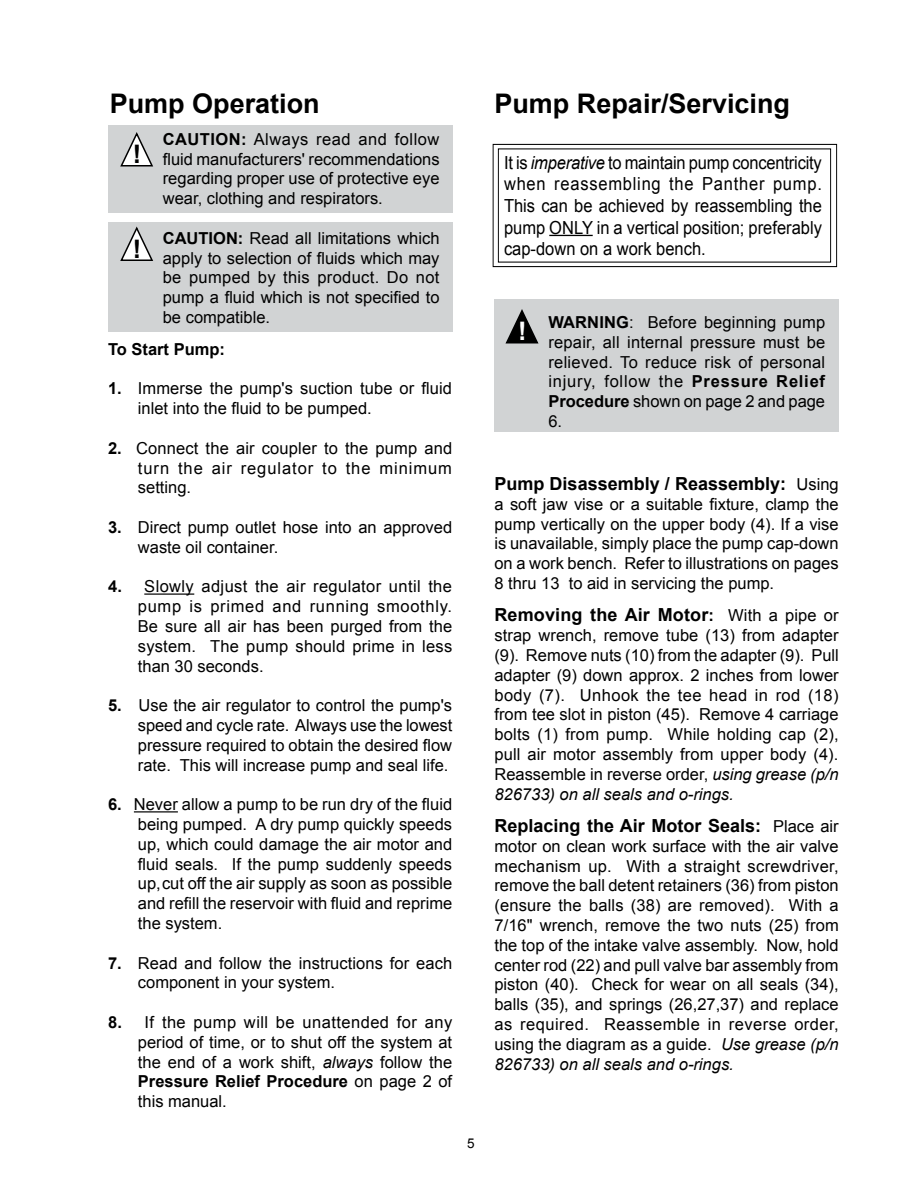
<style>
.page{position:relative;width:918px;height:1188px;background:#fff}
.page>*{position:absolute;margin:0;border:0;box-sizing:border-box;transform-origin:0 0}
.t1{font:700 27px "Arial";color:#000}
.t2{font:700 25.5px "Arial";color:#000}
.t3{font:700 25.5px "Arial";color:#fff}
.t4{font:18px/21.6px "Arial";color:#000;text-align:justify;scale:.92 1}
.t5{font:700 18px "Arial";color:#000}
.t6{font:16.5px/19.8px "Arial";color:#000;text-align:justify}
.t7{font:700 16.5px "Arial";color:#000}
.t8{font:13.5px "Arial";color:#000}
.s1{font-weight:700}
.s2{font-style:italic}
.s3{font-weight:400;font-size:16.5px}
.s4{font-size:16.5px}
</style>
<div class="page">
<div style="left:109px;top:222px;width:344px;height:110px;background:#d1d3d4"></div>
<div style="left:108px;top:125px;width:344px;height:88px;background:#d1d3d4"></div>
<hr style="left:144px;top:593px;width:50px;height:2px;background:#000">
<hr style="left:134px;top:811px;width:44px;height:2px;background:#000">
<div style="left:494px;top:300px;width:345px;height:132px;background:#d1d3d4"></div>
<hr style="left:549px;top:235px;width:44px;height:1px;background:#000">
<div style="left:493px;top:144px;width:344px;height:123px;border:1px solid #000"></div>
<svg style="left:505px;top:309px;width:34px;height:35px"></svg>
<svg style="left:120px;top:132px;width:34px;height:35px"></svg>
<svg style="left:120px;top:226px;width:34px;height:35px"></svg>
<h1 class="t1" style="left:110px;top:86px;width:212px">Pump Operation</h1>
<p class="t6" style="left:163px;top:129px;width:278px"><span class="s1">CAUTION:</span> Always read and follow fluid manufacturers' recommendations regarding proper use of protective eye wear, clothing and respirators.</p>
<p class="t6" style="left:163px;top:228px;width:278px"><span class="s1">CAUTION:</span> Read all limitations which apply to selection of fluids which may be pumped by this product. Do not pump a fluid which is not specified to be compatible.</p>
<p class="t7" style="left:108px;top:338px;width:119px">To Start Pump:</p>
<p class="t6" style="left:138px;top:379px;width:316px;text-indent:-30px"><span class="s1">1.</span> Immerse the pump's suction tube or fluid inlet into the fluid to be pumped.</p>
<p class="t6" style="left:138px;top:438px;width:316px;text-indent:-30px"><span class="s1">2.</span> Connect the air coupler to the pump and turn the air regulator to the minimum setting.</p>
<p class="t6" style="left:138px;top:517px;width:316px;text-indent:-30px"><span class="s1">3.</span> Direct pump outlet hose into an approved waste oil container.</p>
<p class="t6" style="left:138px;top:577px;width:316px;text-indent:-30px"><span class="s1">4.</span> Slowly adjust the air regulator until the pump is primed and running smoothly.<br>Be sure all air has been purged from the system. The pump should prime in less than 30 seconds.</p>
<p class="t6" style="left:138px;top:696px;width:316px;text-indent:-30px"><span class="s1">5.</span> Use the air regulator to control the pump's speed and cycle rate. Always use the lowest pressure required to obtain the desired flow rate. This will increase pump and seal life.</p>
<p class="t6" style="left:138px;top:795px;width:316px;text-indent:-30px"><span class="s1">6.</span> Never allow a pump to be run dry of the fluid being pumped. A dry pump quickly speeds up, which could damage the air motor and fluid seals. If the pump suddenly speeds up,cut off the air supply as soon as possible and refill the reservoir with fluid and reprime the system.</p>
<p class="t6" style="left:138px;top:953px;width:316px;text-indent:-30px"><span class="s1">7.</span> Read and follow the instructions for each component in your system.</p>
<p class="t6" style="left:138px;top:1012px;width:316px;text-indent:-30px"><span class="s1">8.</span> If the pump will be unattended for any period of time, or to shut off the system at the end of a work shift, <span class="s2">always</span> follow the <span class="s1">Pressure Relief Procedure</span> on page 2 of this manual.</p>
<h2 class="t2" style="left:133px;top:137px;width:10px">!</h2>
<h2 class="t2" style="left:133px;top:232px;width:10px">!</h2>
<p class="t8" style="left:467px;top:1134px;width:9px">5</p>
<h1 class="t1" style="left:494px;top:86px;width:297px">Pump Repair/Servicing</h1>
<p class="t4" style="left:504px;top:152px;width:347px">It is <span class="s2">imperative</span> to maintain pump concentricity when reassembling the Panther pump.<br>This can be achieved by reassembling the pump ONLY in a vertical position; preferably cap‑down on a work bench.</p>
<h2 class="t3" style="left:518px;top:314px;width:10px">!</h2>
<p class="t6" style="left:548px;top:313px;width:278px"><span class="s1">WARNING</span>: Before beginning pump repair, all internal pressure must be relieved. To reduce risk of personal injury, follow the <span class="s1">Pressure Relief Procedure</span> shown on page 2 and page 6.</p>
<p class="t5" style="left:494px;top:472px;width:346px">Pump Disassembly / Reassembly: <span class="s3">Using</span></p>
<p class="t6" style="left:494px;top:494px;width:346px">a soft jaw vise or a suitable fixture, clamp the pump vertically on the upper body (4). If a vise is unavailable, simply place the pump cap-down on a work bench. Refer to illustrations on pages 8 thru 13 to aid in servicing the pump.</p>
<p class="t5" style="left:494px;top:603px;width:346px">Removing the Air Motor<span class="s4">:</span> <span class="s3">With a pipe or</span></p>
<p class="t6" style="left:494px;top:626px;width:346px">strap wrench, remove tube (13) from adapter (9). Remove nuts (10) from the adapter (9). Pull adapter (9) down approx. 2 inches from lower body (7). Unhook the tee head in rod (18) from tee slot in piston (45). Remove 4 carriage bolts (1) from pump. While holding cap (2), pull air motor assembly from upper body (4).<br>Reassemble in reverse order, <span class="s2">using grease (p/n 826733) on all seals and o-rings.</span></p>
<p class="t5" style="left:494px;top:814px;width:346px">Replacing the Air Motor Seals: <span class="s3">Place air</span></p>
<p class="t6" style="left:494px;top:836px;width:346px">motor on clean work surface with the air valve mechanism up. With a straight screwdriver, remove the ball detent retainers (36) from piston (ensure the balls (38) are removed). With a 7/16" wrench, remove the two nuts (25) from the top of the intake valve assembly. Now, hold center rod (22) and pull valve bar assembly from piston (40). Check for wear on all seals (34), balls (35), and springs (26,27,37) and replace as required. Reassemble in reverse order, using the diagram as a guide. <span class="s2">Use grease (p/n 826733) on all seals and o-rings.</span></p>
</div>
